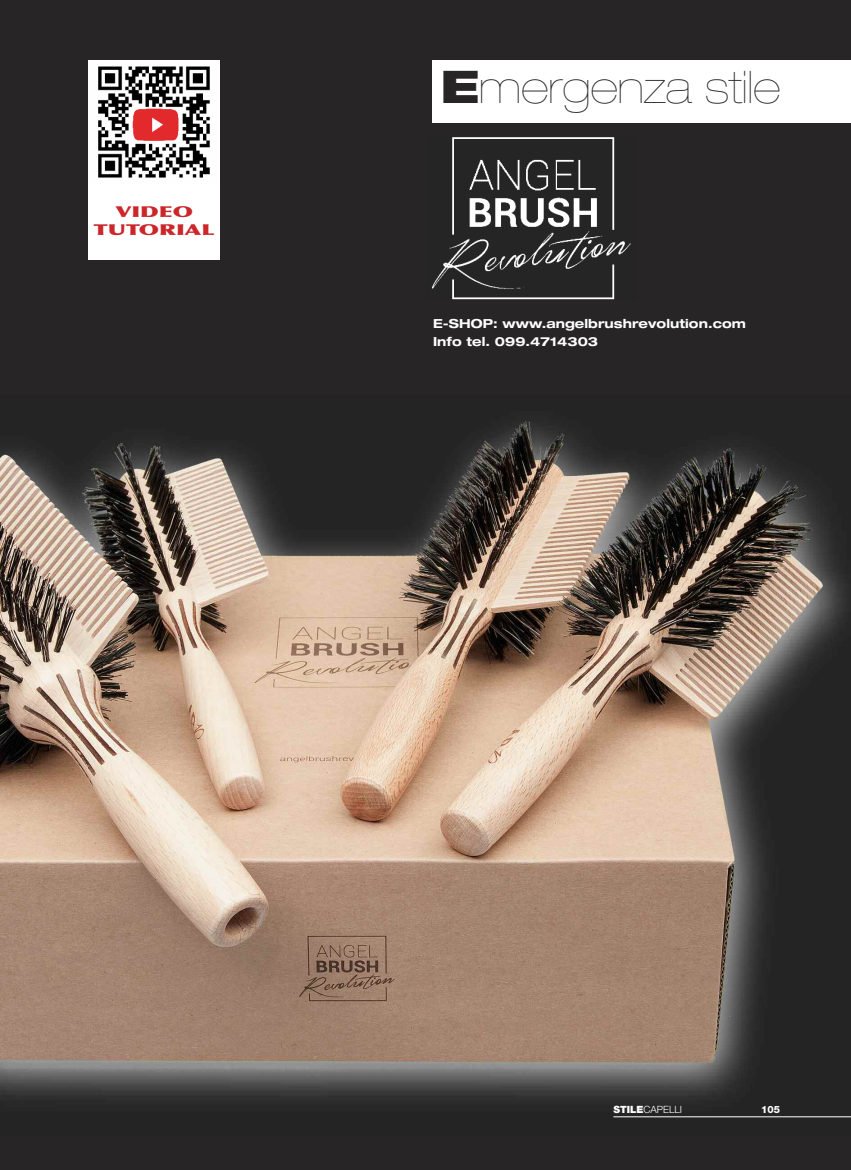
<style>
.page{position:relative;width:851px;height:1170px;background:#fff}
.page>*{position:absolute;margin:0;border:0;box-sizing:border-box;transform-origin:0 0}
.t1{font:200 expanded 45px "Helvetica Neue LT Std";color:#272526}
.t2{font:900 15px/18px "Optima LT Std";color:#cb262a;text-align:center;scale:1.52 1}
.t3{font:700 expanded 12.5px/18.1px "Helvetica Neue LT Std";letter-spacing:.005em;color:#fff}
.t4{font:300 10px "Helvetica Neue LT Std";color:#fff}
.t5{font:800 10px "Helvetica Neue LT Std";color:#fff}
.s1{font-weight:900}
</style>
<div class="page">
<div style="left:0;top:0;width:850px;height:1169px;background:#272526"></div>
<img style="left:432px;top:137px;width:199px;height:163px">
<div style="left:432px;top:60px;width:418px;height:62px;background:#fff"></div>
<img style="left:89px;top:60px;width:131px;height:124px">
<div style="left:89px;top:184px;width:131px;height:76px;background:#fff"></div>
<img style="left:0;top:421px;width:850px;height:697px">
<img style="left:0;top:422px;width:822px;height:662px">
<hr style="left:613px;top:1116px;width:237px;height:1px;background:#fff">
<p class="t2" style="left:94px;top:204px;width:81px">VIDEO<br>TUTORIAL</p>
<h1 class="t1" style="left:440px;top:71px;width:341px"><span class="s1">E</span>mergenza stile</h1>
<p class="t3" style="left:433px;top:315px;width:314px">E-SHOP: www.angelbrushrevolution.com<br>Info tel. 099.4714303</p>
<p class="t4" style="left:613px;top:1106px;width:70px"><span class="s1">STILE</span>CAPELLI</p>
<p class="t5" style="left:761px;top:1106px;width:20px">105</p>
</div>
